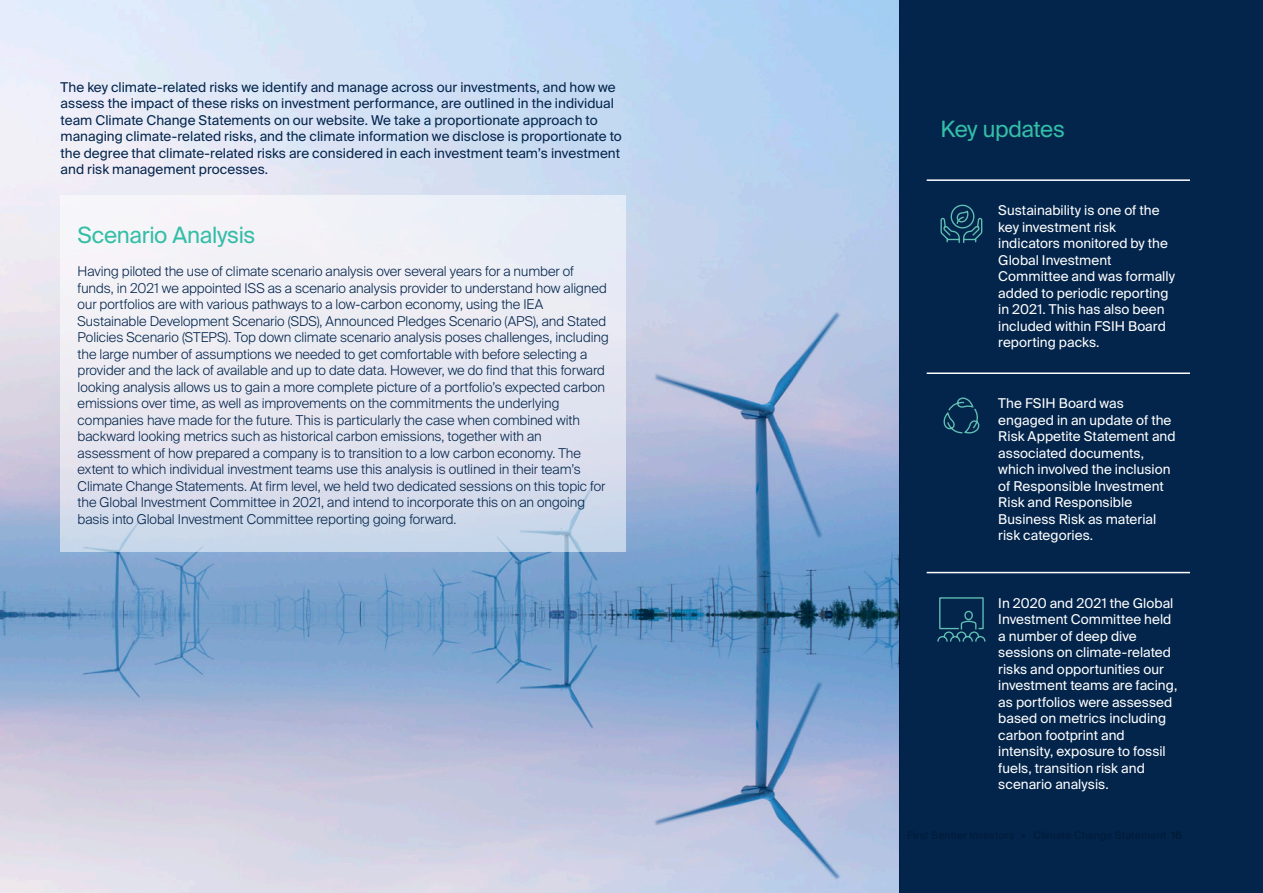
<style>
.page{position:relative;width:1263px;height:893px;background:#fff}
.page>*{position:absolute;margin:0;border:0;box-sizing:border-box;transform-origin:0 0}
.report_headings{font:22.5px "Suisse Intl";letter-spacing:-.015em;color:#34bda7}
.Main_heading{font:22.5px "Suisse Intl";letter-spacing:-.02em;color:#34bda7}
.Body_text{font:300 13.5px/16.5px "Suisse Intl";color:#03254c}
.Body_text-2{font:13.5px/16.5px "Suisse Intl";letter-spacing:.005em;color:#fff}
.Body_text-3{font:13.5px/16.5px "Suisse Intl";color:#03254c}
</style>
<div class="page">
<img style="left:0;top:0;width:899px;height:893px">
<div style="left:61px;top:195px;width:565px;height:356px;background:linear-gradient(to bottom,#f8f6f9,#d1d8e9)"></div>
<div style="left:899px;top:0;width:364px;height:893px;background:#03254c"></div>
<hr style="left:927px;top:179px;width:263px;height:2px;background:#fff">
<hr style="left:927px;top:372px;width:263px;height:2px;background:#fff">
<hr style="left:927px;top:572px;width:263px;height:1px;background:#fff">
<svg style="left:940px;top:204px;width:43px;height:39px"></svg>
<svg style="left:943px;top:397px;width:37px;height:37px"></svg>
<svg style="left:937px;top:597px;width:49px;height:45px"></svg>
<p class="Body_text-3" style="left:61px;top:79px;width:563px">The key climate-related risks we identify and manage across our investments, and how we assess the impact of these risks on investment performance, are outlined in the individual team Climate Change Statements on our website. We take a proportionate approach to managing climate-related risks, and the climate information we disclose is proportionate to the degree that climate-related risks are considered in each investment team’s investment and risk management processes.</p>
<p class="report_headings" style="left:78px;top:222px;width:179px">Scenario Analysis</p>
<p class="Body_text" style="left:78px;top:263px;width:533px">Having piloted the use of climate scenario analysis over several years for a number of funds, in 2021 we appointed ISS as a scenario analysis provider to understand how aligned our portfolios are with various pathways to a low-carbon economy, using the IEA Sustainable Development Scenario (SDS), Announced Pledges Scenario (APS), and Stated Policies Scenario (STEPS). Top down climate scenario analysis poses challenges, including the large number of assumptions we needed to get comfortable with before selecting a provider and the lack of available and up to date data. However, we do find that this forward looking analysis allows us to gain a more complete picture of a portfolio’s expected carbon emissions over time, as well as improvements on the commitments the underlying companies have made for the future. This is particularly the case when combined with backward looking metrics such as historical carbon emissions, together with an assessment of how prepared a company is to transition to a low carbon economy. The extent to which individual investment teams use this analysis is outlined in their team’s Climate Change Statements. At firm level, we held two dedicated sessions on this topic for the Global Investment Committee in 2021, and intend to incorporate this on an ongoing basis into Global Investment Committee reporting going forward.</p>
<p class="Main_heading" style="left:940px;top:116px;width:126px">Key updates</p>
<p class="Body_text-2" style="left:998px;top:202px;width:178px">Sustainability is one of the key investment risk indicators monitored by the<br>Global Investment<br>Committee and was formally added to periodic reporting in 2021. This has also been included within FSIH Board reporting packs.</p>
<p class="Body_text-2" style="left:998px;top:395px;width:179px">The FSIH Board was engaged in an update of the<br>Risk Appetite Statement and associated documents, which involved the inclusion of Responsible Investment<br>Risk and Responsible<br>Business Risk as material risk categories.</p>
<p class="Body_text-2" style="left:998px;top:595px;width:181px">In 2020 and 2021 the Global<br>Investment Committee held a number of deep dive sessions on climate-related risks and opportunities our investment teams are facing, as portfolios were assessed based on metrics including carbon footprint and intensity, exposure to fossil fuels, transition risk and scenario analysis.</p>
</div>
